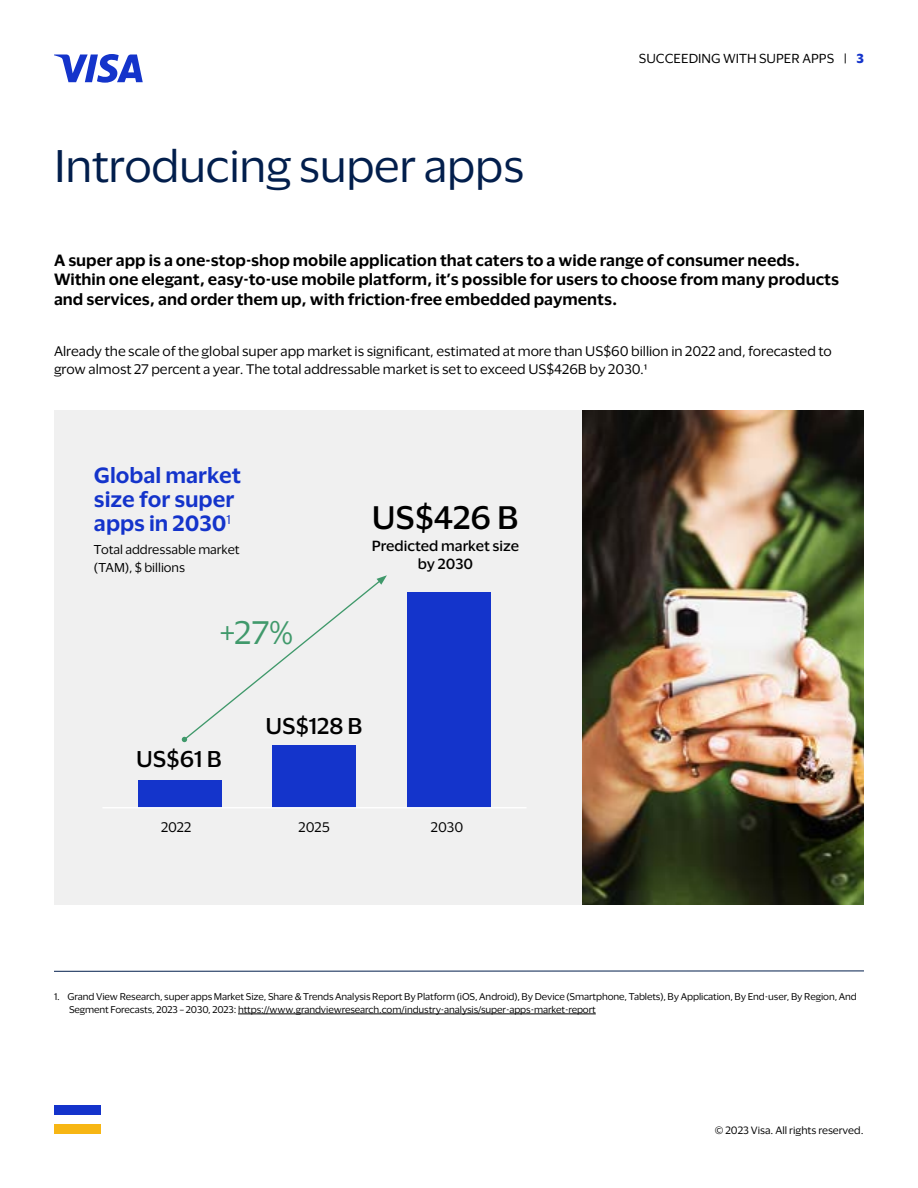
<style>
.page{position:relative;width:918px;height:1188px;background:#fff}
.page>*{position:absolute;margin:0;border:0;box-sizing:border-box;transform-origin:0 0}
.t1{font:42px "Visa Dialect";letter-spacing:-.005em;color:#021e4c}
.t2{font:500 30px "Visa Dialect";color:#000}
.t3{font:30px "Visa Dialect";color:#40996b}
.t4{font:500 21px "Visa Dialect";color:#000}
.t5{font:600 20.25px/23.7px "Visa Dialect";color:#1434cb}
.t6{font:600 15px/19.5px "Visa Dialect";color:#000}
.t7{font:500 13.5px/18px "Visa Dialect";color:#000;text-align:center}
.t8{font:12.75px/18px "Visa Dialect";color:#000}
.t9{font:12px "Visa Dialect";color:#000}
.t10{font:11.85px/18.6px "Visa Dialect";color:#000}
.t11{font:9.75px "Visa Dialect";color:#000}
.t12{font:9px/13.5px "Visa Dialect";letter-spacing:-.01em;color:#000}
.s1{font-weight:700;color:#1434cb}
</style>
<div class="page">
<hr style="left:54px;top:971px;width:810px;height:1px;background:#021e4c">
<div style="left:54px;top:410px;width:529px;height:494px;background:#f0f0f0"></div>
<div style="left:138px;top:780px;width:84px;height:28px;background:#1434cb"></div>
<div style="left:272px;top:745px;width:84px;height:63px;background:#1434cb"></div>
<div style="left:407px;top:592px;width:83px;height:216px;background:#1434cb"></div>
<svg style="left:182px;top:575px;width:205px;height:167px"></svg>
<img style="left:583px;top:410px;width:281px;height:494px">
<hr style="left:102px;top:807px;width:425px;height:1px;background:#fff">
<hr style="left:238px;top:1014px;width:358px;height:1px;background:#000">
<svg style="left:54px;top:54px;width:89px;height:29px"></svg>
<div style="left:54px;top:1105px;width:46px;height:10px;background:#1433cb"></div>
<div style="left:54px;top:1124px;width:46px;height:10px;background:#f7b614"></div>
<h2 class="t1" style="left:54px;top:134px;width:472px">Introducing super apps</h2>
<p class="t9" style="left:639px;top:50px;width:227px">SUCCEEDING WITH SUPER APPS | <span class="s1">3</span></p>
<p class="t6" style="left:54px;top:249px;width:787px">A super app is a one-stop-shop mobile application that caters to a wide range of consumer needs.<br>Within one elegant, easy-to-use mobile platform, it’s possible for users to choose from many products and services, and order them up, with friction-free embedded payments.</p>
<p class="t8" style="left:54px;top:341px;width:779px">Already the scale of the global super app market is significant, estimated at more than US$60 billion in 2022 and, forecasted to grow almost 27 percent a year. The total addressable market is set to exceed US$426B by 2030.1</p>
<h3 class="t5" style="left:94px;top:462px;width:148px">Global market size for super apps in 2030<sup>1</sup></h3>
<h3 class="t10" style="left:94px;top:539px;width:147px">Total addressable market (TAM), $ billions</h3>
<h2 class="t3" style="left:220px;top:610px;width:75px">+27%</h2>
<h2 class="t2" style="left:372px;top:495px;width:149px">US$426 B</h2>
<h3 class="t7" style="left:372px;top:536px;width:149px">Predicted market size by 2030</h3>
<h3 class="t4" style="left:136px;top:743px;width:87px">US$61 B</h3>
<h3 class="t4" style="left:265px;top:710px;width:99px">US$128 B</h3>
<h3 class="t8" style="left:161px;top:817px;width:32px">2022</h3>
<h3 class="t8" style="left:299px;top:817px;width:33px">2025</h3>
<h3 class="t8" style="left:431px;top:817px;width:34px">2030</h3>
<p class="t12" style="left:69px;top:989px;width:789px;text-indent:-15px">1. Grand View Research, super apps Market Size, Share &amp; Trends Analysis Report By Platform (iOS, Android), By Device (Smartphone, Tablets), By Application, By End-user, By Region, And<br>Segment Forecasts, 2023 – 2030, 2023: https://www.grandviewresearch.com/industry-analysis/super-apps-market-report</p>
<p class="t11" style="left:715px;top:1123px;width:150px">© 2023 Visa. All rights reserved.</p>
</div>
